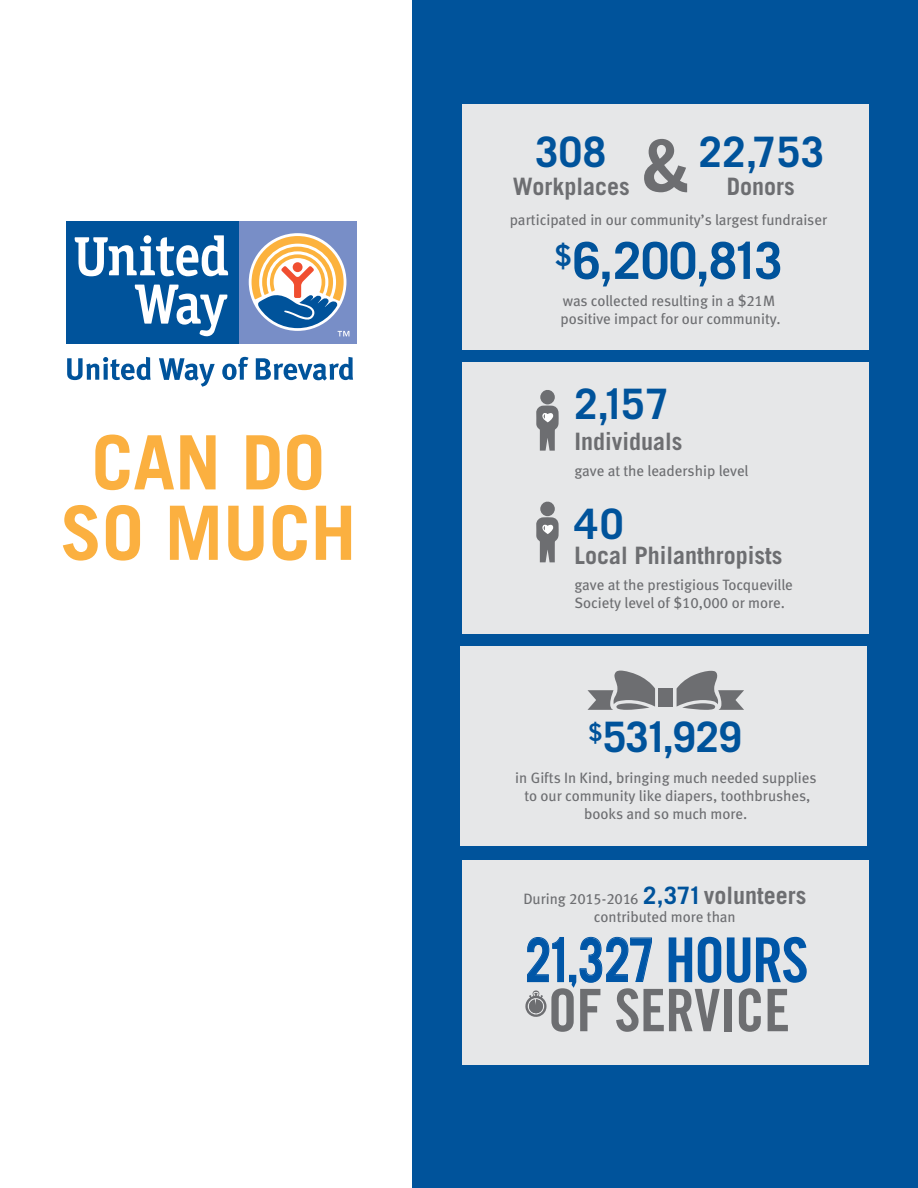
<style>
.page{position:relative;width:918px;height:1188px;background:#fff}
.page>*{position:absolute;margin:0;border:0;box-sizing:border-box;transform-origin:0 0}
.t1{font:700 75px/70.5px "Trade Gothic";color:#fbb040;text-align:center}
.t2{font:700 72px "Trade Gothic";color:#6d6e71}
.t3{font:700 60.3px "Trade Gothic";color:#0056a7;scale:.76 1}
.t4{font:58.65px "Trade Gothic LT Std Bd Cn 20";letter-spacing:-.01em;color:#6d6e71}
.t5{font:700 51px "Trade Gothic";letter-spacing:-.06em;color:#00539b}
.t6{font:700 42px "Trade Gothic";letter-spacing:.01em;color:#00539b}
.t7{font:700 24px "Trade Gothic";color:#6d6e71}
.t8{font:15px/18px "Meta Book LF";color:#6d6e71;text-align:center}
.s1{font-family:"Trade Gothic";font-weight:700;font-size:24px;color:#00539b}
.s2{font-family:"Trade Gothic";font-weight:700;font-size:24px}
</style>
<div class="page">
<svg style="left:66px;top:221px;width:291px;height:1px"></svg>
<div style="left:238px;top:222px;width:119px;height:122px;background:#788ec7"></div>
<div style="left:66px;top:222px;width:172px;height:122px;background:#00539b"></div>
<svg style="left:252px;top:236px;width:97px;height:100px"></svg>
<svg style="left:135px;top:285px;width:92px;height:51px"></svg>
<svg style="left:75px;top:235px;width:153px;height:41px"></svg>
<svg style="left:67px;top:357px;width:84px;height:23px"></svg>
<svg style="left:159px;top:358px;width:56px;height:29px"></svg>
<svg style="left:222px;top:357px;width:27px;height:23px"></svg>
<svg style="left:256px;top:357px;width:97px;height:24px"></svg>
<div style="left:413px;top:0;width:505px;height:1188px;background:#00539b"></div>
<div style="left:462px;top:860px;width:407px;height:205px;background:#e6e7e8"></div>
<svg style="left:525px;top:937px;width:282px;height:80px"></svg>
<div style="left:462px;top:363px;width:407px;height:271px;background:#e6e7e8"></div>
<div style="left:540px;top:390px;width:15px;height:14px;background:#6d6e71;border-radius:50%"></div>
<svg style="left:536px;top:406px;width:23px;height:45px"></svg>
<div style="left:540px;top:501px;width:15px;height:15px;background:#6d6e71;border-radius:50%"></div>
<svg style="left:536px;top:517px;width:23px;height:45px"></svg>
<div style="left:462px;top:104px;width:407px;height:246px;background:#e6e7e8"></div>
<div style="left:461px;top:647px;width:406px;height:199px;background:#e6e7e8"></div>
<div style="left:658px;top:689px;width:15px;height:18px;background:#6d6e71"></div>
<svg style="left:677px;top:671px;width:67px;height:39px"></svg>
<svg style="left:588px;top:671px;width:67px;height:39px"></svg>
<h1 class="t1" style="left:60px;top:426px;width:297px">CAN DO<br>SO MUCH</h1>
<h3 class="t6" style="left:535px;top:126px;width:72px">308</h3>
<h3 class="t7" style="left:513px;top:172px;width:118px">Workplaces</h3>
<h2 class="t2" style="left:642px;top:122px;width:50px">&amp;</h2>
<h3 class="t6" style="left:699px;top:126px;width:127px">22,753</h3>
<h3 class="t7" style="left:727px;top:172px;width:69px">Donors</h3>
<p class="t8" style="left:510px;top:210px;width:319px">participated in our community’s largest fundraiser</p>
<h3 class="t5" style="left:555px;top:229px;width:229px"><sup>$</sup>6,200,813</h3>
<p class="t8" style="left:561px;top:291px;width:222px;text-align:left">was collected resulting in a $21M positive impact for our community.</p>
<h3 class="t6" style="left:574px;top:379px;width:96px">2,157</h3>
<h3 class="t7" style="left:574px;top:426px;width:109px">Individuals</h3>
<p class="t8" style="left:574px;top:462px;width:176px">gave at the leadership level</p>
<h3 class="t6" style="left:574px;top:498px;width:51px">40</h3>
<h3 class="t7" style="left:574px;top:540px;width:210px">Local Philanthropists</h3>
<p class="t8" style="left:574px;top:575px;width:220px;text-align:left">gave at the prestigious Tocqueville<br>Society level of $10,000 or more.</p>
<h3 class="t6" style="left:589px;top:712px;width:155px"><sup>$</sup>531,929</h3>
<p class="t8" style="left:515px;top:769px;width:303px">in Gifts In Kind, bringing much needed supplies to our community like diapers, toothbrushes, books and so much more.</p>
<p class="t8" style="left:523px;top:890px;width:285px">During 2015-2016 <span class="s1">2,371</span> <span class="s2">volunteers </span>contributed more than</p>
<h3 class="t3" style="left:526px;top:923px;width:171px">21327</h3>
<h3 class="t4" style="left:548px;top:975px;width:244px">OF SERVICE</h3>
</div>
